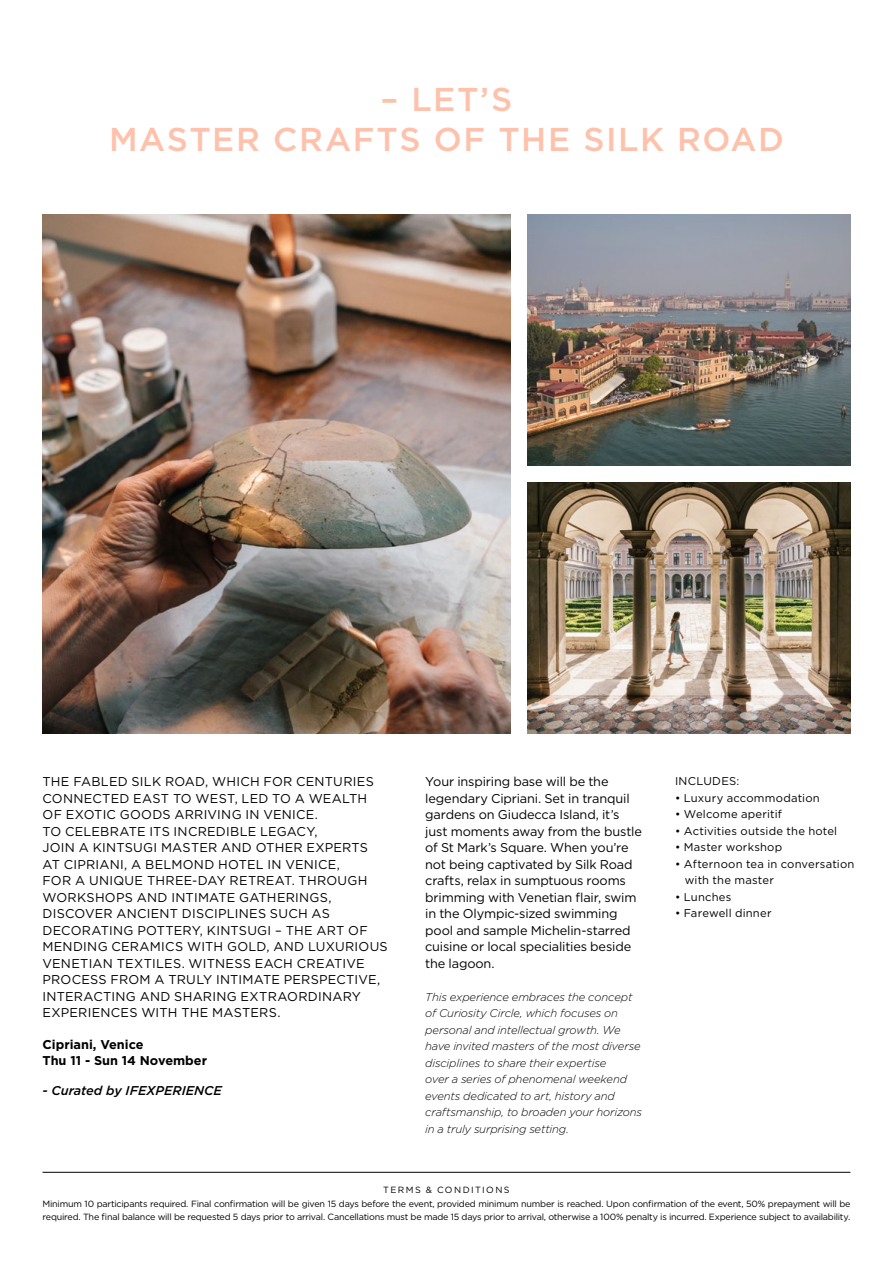
<style>
.page{position:relative;width:893px;height:1263px;background:#fff}
.page>*{position:absolute;margin:0;border:0;box-sizing:border-box;transform-origin:0 0}
.t1{font:500 33px "Gotham";letter-spacing:.045em;color:#fec1ab}
.t2{font:12.75px/16.5px "Gotham";letter-spacing:.01em;color:#000}
.t3{font:12.75px/16.5px "Gotham";letter-spacing:-.01em;color:#000}
.t4{font:700 12.75px "Gotham";color:#000}
.t5{font:italic 500 12.75px "Gotham";color:#000}
.t6{font:italic 300 11.25px/16.5px "Gotham";letter-spacing:-.015em;color:#000}
.t7{font:11.25px "Gotham";letter-spacing:.02em;color:#000}
.t8{font:9px/13.5px "Gotham";letter-spacing:-.025em;color:#000}
.t9{font:9px "Gotham";letter-spacing:.16em;color:#000}
</style>
<div class="page">
<hr style="left:43px;top:1172px;width:807px;height:1px;background:#000">
<img style="left:43px;top:215px;width:467px;height:519px">
<img style="left:527px;top:215px;width:323px;height:251px">
<img style="left:527px;top:483px;width:323px;height:251px">
<p class="t1" style="left:381px;top:78px;width:133px">– LET’S</p>
<p class="t1" style="left:109px;top:118px;width:676px">MASTER CRAFTS OF THE SILK ROAD</p>
<p class="t2" style="left:43px;top:773px;width:347px">THE FABLED SILK ROAD, WHICH FOR CENTURIES CONNECTED EAST TO WEST, LED TO A WEALTH OF EXOTIC GOODS ARRIVING IN VENICE.<br>TO CELEBRATE ITS INCREDIBLE LEGACY,<br>JOIN A KINTSUGI MASTER AND OTHER EXPERTS AT CIPRIANI, A BELMOND HOTEL IN VENICE,<br>FOR A UNIQUE THREE-DAY RETREAT. THROUGH WORKSHOPS AND INTIMATE GATHERINGS, DISCOVER ANCIENT DISCIPLINES SUCH AS DECORATING POTTERY, KINTSUGI – THE ART OF MENDING CERAMICS WITH GOLD, AND LUXURIOUS VENETIAN TEXTILES. WITNESS EACH CREATIVE PROCESS FROM A TRULY INTIMATE PERSPECTIVE, INTERACTING AND SHARING EXTRAORDINARY EXPERIENCES WITH THE MASTERS.</p>
<p class="t4" style="left:43px;top:1036px;width:103px">Cipriani, Venice</p>
<p class="t4" style="left:43px;top:1051px;width:166px">Thu 11 - Sun 14 November</p>
<p class="t5" style="left:43px;top:1082px;width:181px">- Curated by IFEXPERIENCE</p>
<p class="t3" style="left:425px;top:773px;width:218px">Your inspiring base will be the legendary Cipriani. Set in tranquil gardens on Giudecca Island, it’s just moments away from the bustle of St Mark’s Square. When you’re not being captivated by Silk Road crafts, relax in sumptuous rooms brimming with Venetian flair, swim in the Olympic-sized swimming pool and sample Michelin-starred cuisine or local specialities beside the lagoon.</p>
<p class="t6" style="left:425px;top:988px;width:218px">This experience embraces the concept of Curiosity Circle, which focuses on personal and intellectual growth. We have invited masters of the most diverse disciplines to share their expertise<br>over a series of phenomenal weekend events dedicated to art, history and craftsmanship, to broaden your horizons in a truly surprising setting.</p>
<p class="t7" style="left:675px;top:774px;width:66px">INCLUDES:</p>
<p class="t7" style="left:675px;top:790px;width:146px">• Luxury accommodation</p>
<p class="t7" style="left:675px;top:807px;width:108px">• Welcome aperitif</p>
<p class="t7" style="left:675px;top:823px;width:164px">• Activities outside the hotel</p>
<p class="t7" style="left:675px;top:840px;width:109px">• Master workshop</p>
<p class="t7" style="left:675px;top:856px;width:181px">• Afternoon tea in conversation</p>
<p class="t7" style="left:685px;top:873px;width:91px">with the master</p>
<p class="t7" style="left:675px;top:889px;width:58px">• Lunches</p>
<p class="t7" style="left:675px;top:906px;width:98px">• Farewell dinner</p>
<p class="t9" style="left:383px;top:1184px;width:128px">TERMS &amp; CONDITIONS</p>
<p class="t8" style="left:43px;top:1197px;width:809px">Minimum 10 participants required. Final confirmation will be given 15 days before the event, provided minimum number is reached. Upon confirmation of the event, 50% prepayment will be required. The final balance will be requested 5 days prior to arrival. Cancellations must be made 15 days prior to arrival, otherwise a 100% penalty is incurred. Experience subject to availability.</p>
</div>
